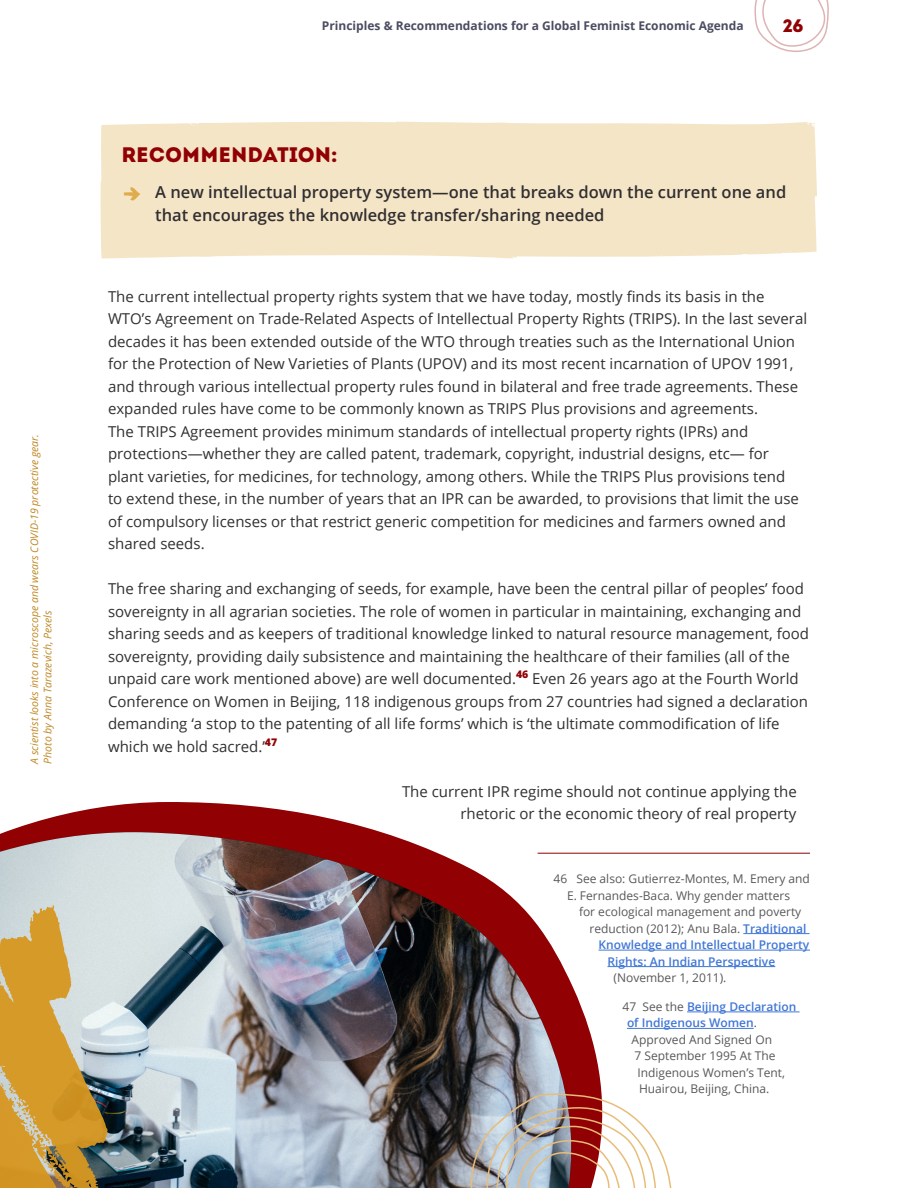
<style>
.page{position:relative;width:918px;height:1188px;background:#fff}
.page>*{position:absolute;margin:0;border:0;box-sizing:border-box;transform-origin:0 0}
.Recommendation_Title{font:21px "Intro";color:#910003}
.t1{font:18px "Intro";color:#910003}
.Recommendation{font:600 16.5px/22.5px "Open Sans";color:#312f30}
.Body_Copy{font:15px/22.5px "Open Sans";color:#312f30}
.Footnotes{font:12px "Open Sans";color:#57585a}
.Footnotes-2{font:600 12px "Open Sans";color:#4177d6}
.t2{font:700 12px "Open Sans";color:#4a4c60}
.Caption_Photo_Cred{font:italic 10.5px "Open Sans";color:#bf8723}
.s1{font-weight:600;color:#4177d6}
.s2{font-weight:400;color:#57585a}
</style>
<div class="page">
<svg style="left:754px;top:0;width:75px;height:52px"></svg>
<div style="left:100px;top:122px;width:717px;height:137px;background:#f5e5c7"></div>
<svg style="left:123px;top:187px;width:18px;height:14px"></svg>
<hr style="left:538px;top:853px;width:272px;height:1px;background:#910003">
<hr style="left:743px;top:933px;width:67px;height:1px;background:#4177d6">
<hr style="left:598px;top:950px;width:212px;height:1px;background:#4177d6">
<hr style="left:608px;top:966px;width:167px;height:1px;background:#4177d6">
<hr style="left:687px;top:1012px;width:113px;height:1px;background:#4177d6">
<hr style="left:627px;top:1028px;width:127px;height:1px;background:#4177d6">
<svg style="left:19px;top:802px;width:605px;height:292px"></svg>
<svg style="left:5px;top:827px;width:589px;height:267px"></svg>
<img style="left:0;top:832px;width:572px;height:356px">
<svg style="left:471px;top:1094px;width:201px;height:94px"></svg>
<svg style="left:0;top:905px;width:118px;height:283px;background:#c5a869"></svg>
<p class="Caption_Photo_Cred" style="left:27px;top:764px;width:331px;rotate:-90deg">A scientist looks into a microscope and wears COVID-19 protective gear.</p>
<p class="Caption_Photo_Cred" style="left:41px;top:764px;width:155px;rotate:-90deg">Photo by Anna Tarazevich, Pexels</p>
<p class="t2" style="left:322px;top:17px;width:423px">Principles &amp; Recommendations for a Global Feminist Economic Agenda</p>
<p class="t1" style="left:783px;top:15px;width:22px">26</p>
<p class="Recommendation_Title" style="left:122px;top:142px;width:218px">RECOMMENDATION:</p>
<p class="Recommendation" style="left:155px;top:181px;width:633px">A new intellectual property system—one that breaks down the current one and that encourages the knowledge transfer/sharing needed</p>
<p class="Body_Copy" style="left:108px;top:285px;width:701px">The current intellectual property rights system that we have today, mostly finds its basis in the WTO’s Agreement on Trade-Related Aspects of Intellectual Property Rights (TRIPS). In the last several decades it has been extended outside of the WTO through treaties such as the International Union for the Protection of New Varieties of Plants (UPOV) and its most recent incarnation of UPOV 1991, and through various intellectual property rules found in bilateral and free trade agreements. These expanded rules have come to be commonly known as TRIPS Plus provisions and agreements.<br>The TRIPS Agreement provides minimum standards of intellectual property rights (IPRs) and protections—whether they are called patent, trademark, copyright, industrial designs, etc— for plant varieties, for medicines, for technology, among others. While the TRIPS Plus provisions tend<br>to extend these, in the number of years that an IPR can be awarded, to provisions that limit the use of compulsory licenses or that restrict generic competition for medicines and farmers owned and shared seeds.</p>
<p class="Body_Copy" style="left:108px;top:577px;width:703px">The free sharing and exchanging of seeds, for example, have been the central pillar of peoples’ food sovereignty in all agrarian societies. The role of women in particular in maintaining, exchanging and sharing seeds and as keepers of traditional knowledge linked to natural resource management, food sovereignty, providing daily subsistence and maintaining the healthcare of their families (all of the unpaid care work mentioned above) are well documented.<sup>46</sup> Even 26 years ago at the Fourth World Conference on Women in Beijing, 118 indigenous groups from 27 countries had signed a declaration demanding ‘a stop to the patenting of all life forms’ which is ‘the ultimate commodification of life which we hold sacred.’<sup>47</sup></p>
<p class="Body_Copy" style="left:402px;top:780px;width:396px;text-align:right">The current IPR regime should not continue applying the rhetoric or the economic theory of real property</p>
<p class="Footnotes" style="left:554px;top:871px;width:258px">46 See also: Gutierrez-Montes, M. Emery and</p>
<p class="Footnotes" style="left:567px;top:887px;width:225px">E. Fernandes-Baca. Why gender matters</p>
<p class="Footnotes" style="left:579px;top:904px;width:224px">for ecological management and poverty</p>
<p class="Footnotes" style="left:590px;top:920px;width:218px">reduction (2012); Anu Bala. <span class="s1">Traditional</span></p>
<p class="Footnotes-2" style="left:598px;top:937px;width:212px">Knowledge and Intellectual Property</p>
<p class="Footnotes-2" style="left:608px;top:953px;width:169px">Rights: An Indian Perspective</p>
<p class="Footnotes" style="left:614px;top:970px;width:114px">(November 1, 2011).</p>
<p class="Footnotes-2" style="left:622px;top:998px;width:175px"><span class="s2">47 See the</span> Beijing Declaration</p>
<p class="Footnotes-2" style="left:627px;top:1015px;width:131px">of Indigenous Women<span class="s2">.</span></p>
<p class="Footnotes" style="left:632px;top:1031px;width:142px">Approved And Signed On</p>
<p class="Footnotes" style="left:634px;top:1048px;width:143px">7 September 1995 At The</p>
<p class="Footnotes" style="left:638px;top:1064px;width:149px">Indigenous Women’s Tent,</p>
<p class="Footnotes" style="left:639px;top:1081px;width:132px">Huairou, Beijing, China.</p>
</div>
